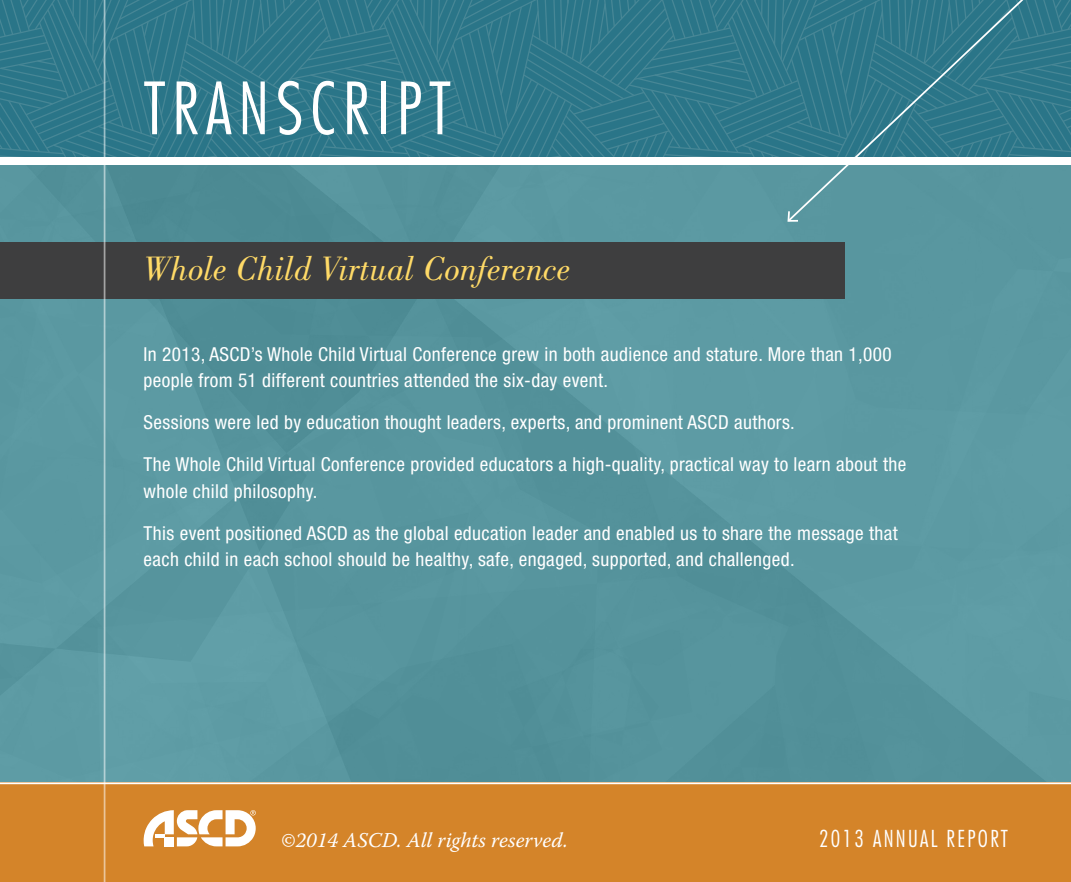
<style>
.page{position:relative;width:1071px;height:882px;background:#fff}
.page>*{position:absolute;margin:0;border:0;box-sizing:border-box;transform-origin:0 0}
.transcripts_title{font:300 condensed 70px "Futura";letter-spacing:.1em;color:#fff}
.t1{font:italic 35px "Bodoni Std";color:#ffda67}
.Body{font:300 condensed 22.75px "Futura";letter-spacing:.1em;color:#fff}
.Copyright{font:italic 21px "Warnock Pro";color:#fff}
.Body-2{font:condensed 19.25px/26.2px "Helvetica Neue LT Std";letter-spacing:.02em;color:#fff}
</style>
<div class="page">
<img style="left:0;top:165px;width:1071px;height:617px">
<div style="left:0;top:782px;width:1071px;height:100px;background:#d48429"></div>
<svg style="left:144px;top:810px;width:112px;height:36px"></svg>
<div style="left:0;top:242px;width:845px;height:56px;background:#3e3e3f"></div>
<svg style="left:0;top:0;width:786px;height:157px;background:#2f788a"></svg>
<svg style="left:786px;top:0;width:285px;height:223px;background:#428594"></svg>
<svg style="left:787px;top:209px;width:13px;height:14px"></svg>
<hr style="left:104px;top:0;width:1px;height:882px;background:#fff">
<hr style="left:0;top:782px;width:1071px;height:2px;background:#fff">
<p class="transcripts_title" style="left:144px;top:65px;width:309px">TRANSCRIPT</p>
<p class="t1" style="left:144px;top:249px;width:429px">Whole Child Virtual Conference</p>
<p class="Body-2" style="left:144px;top:341px;width:750px">In 2013, ASCD’s Whole Child Virtual Conference grew in both audience and stature. More than 1,000 people from 51 different countries attended the six-day event.</p>
<p class="Body-2" style="left:144px;top:409px;width:653px">Sessions were led by education thought leaders, experts, and prominent ASCD authors.</p>
<p class="Body-2" style="left:144px;top:451px;width:764px">The Whole Child Virtual Conference provided educators a high-quality, practical way to learn about the whole child philosophy.</p>
<p class="Body-2" style="left:144px;top:519px;width:756px">This event positioned ASCD as the global education leader and enabled us to share the message that each child in each school should be healthy, safe, engaged, supported, and challenged.</p>
<p class="Copyright" style="left:281px;top:828px;width:288px">©2014 ASCD. All rights reserved.</p>
<p class="Body" style="left:819px;top:825px;width:190px">2013 ANNUAL REPORT</p>
</div>
